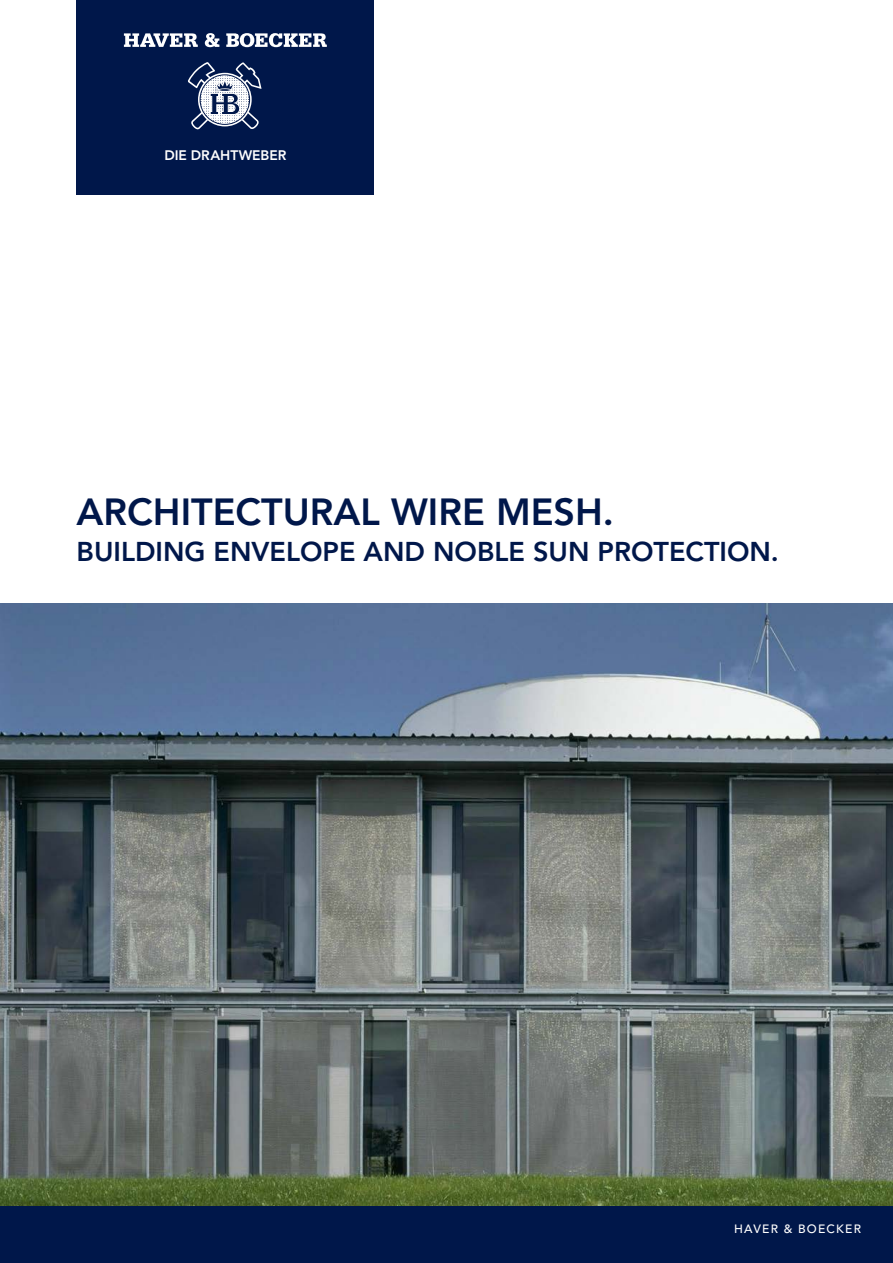
<style>
.page{position:relative;width:893px;height:1263px;background:#fff}
.page>*{position:absolute;margin:0;border:0;box-sizing:border-box;transform-origin:0 0}
.t1{font:800 37.5px "Avenir LT Std";color:#00174a}
.t2{font:800 27px "Avenir LT Std";color:#00174a}
.t3{font:800 13.8px "Avenir LT Std";letter-spacing:-.005em;color:#fff}
.t4{font:500 12px "Avenir LT Std";letter-spacing:.1em;color:#fff}
</style>
<div class="page">
<div style="left:77px;top:0;width:297px;height:195px;background:#00174a"></div>
<svg style="left:188px;top:62px;width:74px;height:68px"></svg>
<svg style="left:124px;top:33px;width:74px;height:14px"></svg>
<svg style="left:205px;top:33px;width:14px;height:14px"></svg>
<svg style="left:226px;top:33px;width:101px;height:14px"></svg>
<div style="left:0;top:1205px;width:893px;height:58px;background:#00174a"></div>
<img style="left:0;top:604px;width:893px;height:601px">
<p class="t3" style="left:164px;top:147px;width:124px">DIE DRAHTWEBER</p>
<p class="t1" style="left:77px;top:490px;width:539px">ARCHITECTURAL WIRE MESH.</p>
<p class="t2" style="left:77px;top:536px;width:704px">BUILDING ENVELOPE AND NOBLE SUN PROTECTION.</p>
<p class="t4" style="left:734px;top:1222px;width:128px">HAVER &amp; BOECKER</p>
</div>
